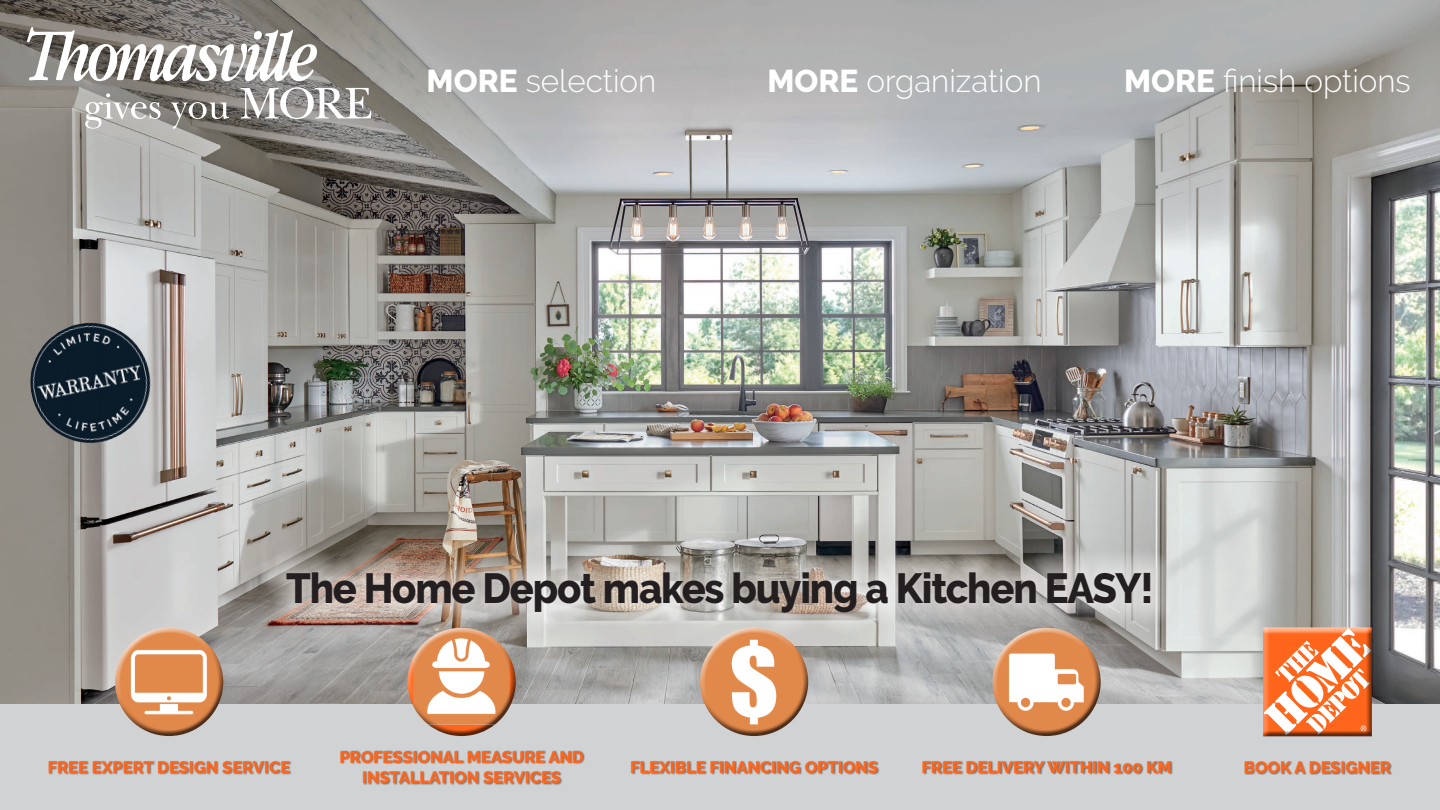
<style>
.page{position:relative;width:1440px;height:810px;background:#fff}
.page>*{position:absolute;margin:0;border:0;box-sizing:border-box;transform-origin:0 0}
.t1{font:800 42px "Raleway";letter-spacing:-.03em;color:#231f20;scale:.95 1}
.t2{font:300 31.5px "Raleway";color:#fff}
.t3{font:800 16.5px/20.4px "Raleway";color:#ff661c;text-align:center}
.s1{font-weight:800}
</style>
<div class="page">
<img style="left:0;top:0;width:1440px;height:705px">
<div style="left:0;top:705px;width:1440px;height:105px;background:#d1d2d4"></div>
<div style="left:1244px;top:760px;width:149px;height:15px;background:#231f20;opacity:.55"></div>
<svg style="left:27px;top:27px;width:290px;height:54px"></svg>
<svg style="left:85px;top:93px;width:76px;height:36px;background:#b4b2ae"></svg>
<svg style="left:171px;top:102px;width:58px;height:27px;background:#88857f"></svg>
<svg style="left:241px;top:87px;width:130px;height:32px"></svg>
<img style="left:30px;top:323px;width:121px;height:121px">
<div style="left:48px;top:750px;width:1125px;height:35px;background:#231f20;opacity:.55"></div>
<div style="left:110px;top:623px;width:110px;height:88px;background:#fff;opacity:.75"></div>
<div style="left:116px;top:645px;width:112px;height:95px;background:#231f20;opacity:.75"></div>
<div style="left:695px;top:623px;width:110px;height:88px;background:#fff;opacity:.75"></div>
<div style="left:701px;top:645px;width:112px;height:95px;background:#231f20;opacity:.75"></div>
<div style="left:403px;top:623px;width:109px;height:88px;background:#fff;opacity:.75"></div>
<div style="left:408px;top:645px;width:113px;height:95px;background:#231f20;opacity:.75"></div>
<div style="left:988px;top:623px;width:109px;height:88px;background:#fff;opacity:.75"></div>
<div style="left:993px;top:645px;width:113px;height:95px;background:#231f20;opacity:.75"></div>
<svg style="left:264px;top:549px;width:910px;height:87px;background:#b8b1aa"></svg>
<div style="left:1258px;top:623px;width:117px;height:116px;background:#fff;opacity:.75"></div>
<div style="left:1258px;top:626px;width:117px;height:114px;background:#231f20;opacity:.75"></div>
<p class="t2" style="left:427px;top:63px;width:231px"><span class="s1">MORE</span> selection</p>
<p class="t2" style="left:767px;top:63px;width:276px"><span class="s1">MORE</span> organization</p>
<p class="t2" style="left:1124px;top:63px;width:288px"><span class="s1">MORE</span> finish options</p>
<p class="t1" style="left:286px;top:564px;width:915px">The Home Depot makes buying a Kitchen EASY!</p>
<p class="t3" style="left:48px;top:757px;width:244px">FREE EXPERT DESIGN SERVICE</p>
<p class="t3" style="left:339px;top:747px;width:246px">PROFESSIONAL MEASURE AND<br>INSTALLATION SERVICES</p>
<p class="t3" style="left:630px;top:757px;width:249px">FLEXIBLE FINANCING OPTIONS</p>
<p class="t3" style="left:922px;top:757px;width:251px">FREE DELIVERY WITHIN 100 KM</p>
<p class="t3" style="left:1244px;top:757px;width:149px">BOOK A DESIGNER</p>
</div>
